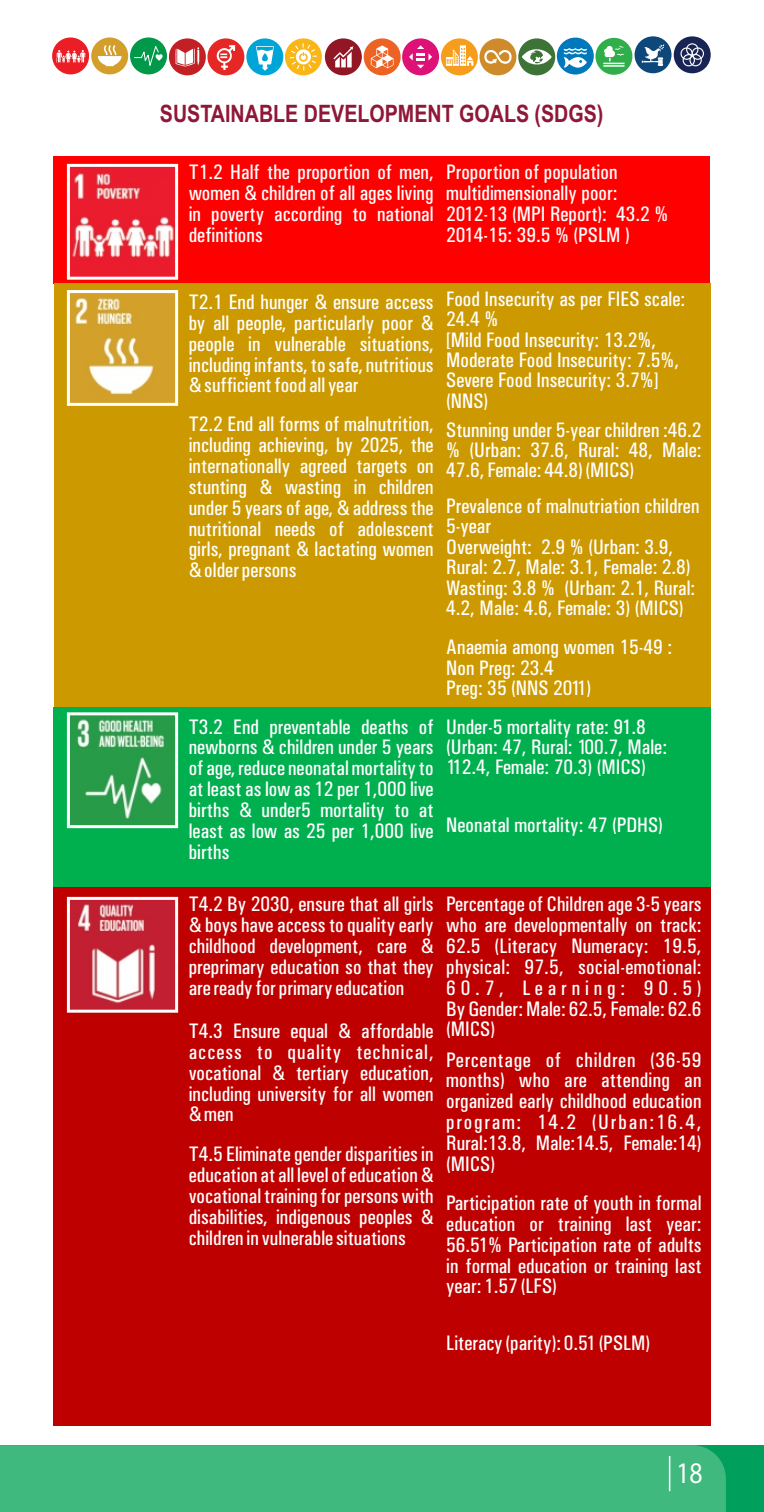
<style>
.page{position:relative;width:764px;height:1512px;background:#fff}
.page>*{position:absolute;margin:0;border:0;box-sizing:border-box;transform-origin:0 0}
.t1{font:30px "Myriad Pro";color:#fff;scale:.86 1}
.t2{font:700 24px "Arial Narrow";color:#8f1738}
.t3{font:21px/20.7px "Univers Condensed";color:#fff;text-align:justify}
</style>
<div class="page">
<div style="left:0;top:1445px;width:764px;height:67px;background:#009f5c"></div>
<div style="left:0;top:1445px;width:726px;height:67px;background:#40b97e"></div>
<hr style="left:669px;top:1456px;width:1px;height:35px;background:#fff">
<div style="left:54px;top:156px;width:656px;height:128px;background:#f00"></div>
<div style="left:54px;top:284px;width:657px;height:424px;background:#c90"></div>
<div style="left:53px;top:887px;width:657px;height:539px;background:#bf0000"></div>
<div style="left:53px;top:707px;width:658px;height:180px;background:#00b04f"></div>
<img style="left:71px;top:901px;width:103px;height:108px">
<div style="left:67px;top:897px;width:111px;height:116px;border:3px solid #fff"></div>
<img style="left:71px;top:716px;width:103px;height:108px">
<div style="left:67px;top:712px;width:111px;height:116px;border:3px solid #fff"></div>
<img style="left:71px;top:294px;width:103px;height:108px">
<div style="left:67px;top:290px;width:111px;height:116px;border:3px solid #fff"></div>
<img style="left:71px;top:168px;width:103px;height:108px">
<div style="left:67px;top:164px;width:111px;height:116px;border:3px solid #fff"></div>
<div style="left:130px;top:37px;width:37px;height:37px;background:#009949;border-radius:50%"></div>
<svg style="left:134px;top:44px;width:29px;height:25px"></svg>
<div style="left:518px;top:38px;width:37px;height:37px;background:#3e7337;border-radius:50%"></div>
<svg style="left:522px;top:49px;width:30px;height:16px"></svg>
<div style="left:557px;top:38px;width:37px;height:37px;background:#0079bc;border-radius:50%"></div>
<svg style="left:564px;top:48px;width:23px;height:20px"></svg>
<div style="left:595px;top:38px;width:37px;height:37px;background:#2fae4a;border-radius:50%"></div>
<svg style="left:603px;top:46px;width:22px;height:21px"></svg>
<div style="left:402px;top:38px;width:37px;height:37px;background:#dd1176;border-radius:50%"></div>
<svg style="left:409px;top:45px;width:23px;height:23px"></svg>
<div style="left:441px;top:38px;width:37px;height:37px;background:#f69d1d;border-radius:50%"></div>
<svg style="left:446px;top:45px;width:28px;height:21px"></svg>
<div style="left:480px;top:38px;width:36px;height:37px;background:#cf8b29;border-radius:50%"></div>
<svg style="left:484px;top:50px;width:28px;height:14px"></svg>
<div style="left:169px;top:38px;width:37px;height:37px;background:#c32026;border-radius:50%"></div>
<svg style="left:175px;top:47px;width:24px;height:20px"></svg>
<div style="left:207px;top:38px;width:37px;height:37px;background:#e52826;border-radius:50%"></div>
<svg style="left:216px;top:45px;width:19px;height:25px"></svg>
<div style="left:246px;top:38px;width:37px;height:37px;background:#00a5d8;border-radius:50%"></div>
<svg style="left:256px;top:46px;width:18px;height:25px"></svg>
<div style="left:285px;top:38px;width:37px;height:37px;background:#fab616;border-radius:50%"></div>
<svg style="left:290px;top:43px;width:27px;height:28px"></svg>
<div style="left:325px;top:38px;width:37px;height:37px;background:#901723;border-radius:50%"></div>
<svg style="left:333px;top:46px;width:20px;height:21px"></svg>
<div style="left:364px;top:38px;width:37px;height:37px;background:#ec6323;border-radius:50%"></div>
<svg style="left:371px;top:45px;width:23px;height:23px"></svg>
<div style="left:635px;top:36px;width:37px;height:37px;background:#0e4779;border-radius:50%"></div>
<svg style="left:642px;top:45px;width:22px;height:21px"></svg>
<div style="left:674px;top:36px;width:37px;height:37px;background:#172454;border-radius:50%"></div>
<svg style="left:680px;top:43px;width:24px;height:23px"></svg>
<div style="left:52px;top:37px;width:37px;height:37px;background:#eb1d25;border-radius:50%"></div>
<svg style="left:56px;top:50px;width:29px;height:13px"></svg>
<div style="left:91px;top:37px;width:37px;height:37px;background:#d39e2a;border-radius:50%"></div>
<svg style="left:98px;top:45px;width:24px;height:21px"></svg>
<p class="t2" style="left:160px;top:104px;width:445px">SUSTAINABLE DEVELOPMENT GOALS (SDGS)</p>
<p class="t3" style="left:189px;top:163px;width:246px">T1.2 Half the proportion of men, women &amp; children of all ages living in poverty according to national definitions</p>
<p class="t3" style="left:446px;top:163px;width:224px;text-align:left">Proportion of population multidimensionally poor:<br>2012-13 (MPI Report): 43.2 %<br>2014-15: 39.5 % (PSLM )</p>
<p class="t3" style="left:189px;top:293px;width:246px">T2.1 End hunger &amp; ensure access by all people, particularly poor &amp; people in vulnerable situations, including infants, to safe, nutritious &amp; sufficient food all year</p>
<p class="t3" style="left:446px;top:290px;width:240px;text-align:left">Food Insecurity as per FIES scale:<br>24.4 %<br>[Mild Food Insecurity: 13.2%,<br>Moderate Food Insecurity: 7.5%,<br>Severe Food Insecurity: 3.7%] (NNS)</p>
<p class="t3" style="left:189px;top:416px;width:247px">T2.2 End all forms of malnutrition, including achieving, by 2025, the internationally agreed targets on stunting &amp; wasting in children under 5 years of age, &amp; address the nutritional needs of adolescent girls, pregnant &amp; lactating women &amp; older persons</p>
<p class="t3" style="left:446px;top:421px;width:257px">Stunning under 5-year children :46.2 % (Urban: 37.6, Rural: 48, Male:<br>47.6, Female: 44.8) (MICS)</p>
<p class="t3" style="left:446px;top:497px;width:255px;text-align:left">Prevalence of malnutriation children<br>5-year<br>Overweight: 2.9 % (Urban: 3.9,<br>Rural: 2.7, Male: 3.1, Female: 2.8)<br>Wasting: 3.8 % (Urban: 2.1, Rural:<br>4.2, Male: 4.6, Female: 3) (MICS)</p>
<p class="t3" style="left:446px;top:639px;width:227px;text-align:left">Anaemia among women 15-49 :<br>Non Preg: 23.4<br>Preg: 35 (NNS 2011)</p>
<p class="t3" style="left:446px;top:718px;width:222px;text-align:left">Under-5 mortality rate: 91.8 (Urban: 47, Rural: 100.7, Male:<br>112.4, Female: 70.3) (MICS)</p>
<p class="t3" style="left:189px;top:718px;width:246px">T3.2 End preventable deaths of newborns &amp; children under 5 years of age, reduce neonatal mortality to at least as low as 12 per 1,000 live births &amp; under5 mortality to at least as low as 25 per 1,000 live births</p>
<p class="t3" style="left:446px;top:816px;width:218px">Neonatal mortality: 47 (PDHS)</p>
<p class="t3" style="left:189px;top:896px;width:246px">T4.2 By 2030, ensure that all girls &amp; boys have access to quality early childhood development, care &amp; preprimary education so that they are ready for primary education</p>
<p class="t3" style="left:189px;top:1022px;width:246px">T4.3 Ensure equal &amp; affordable access to quality technical, vocational &amp; tertiary education, including university for all women &amp; men</p>
<p class="t3" style="left:189px;top:1146px;width:246px">T4.5 Eliminate gender disparities in education at all level of education &amp; vocational training for persons with disabilities, indigenous peoples &amp; children in vulnerable situations</p>
<p class="t3" style="left:446px;top:896px;width:257px">Percentage of Children age 3-5 years who are developmentally on track:<br>62.5 (Literacy Numeracy: 19.5, physical: 97.5, social-emotional:<br>60.7, Learning: 90.5)<br>By Gender: Male: 62.5, Female: 62.6 (MICS)</p>
<p class="t3" style="left:446px;top:1051px;width:257px">Percentage of children (36-59 months) who are attending an organized early childhood education program: 14.2 (Urban:16.4, Rural:13.8, Male:14.5, Female:14) (MICS)</p>
<p class="t3" style="left:446px;top:1194px;width:257px">Participation rate of youth in formal education or training last year:<br>56.51% Participation rate of adults in formal education or training last year: 1.57 (LFS)</p>
<p class="t3" style="left:446px;top:1334px;width:205px">Literacy (parity): 0.51 (PSLM)</p>
<h1 class="t1" style="left:676px;top:1461px;width:32px">18</h1>
</div>
